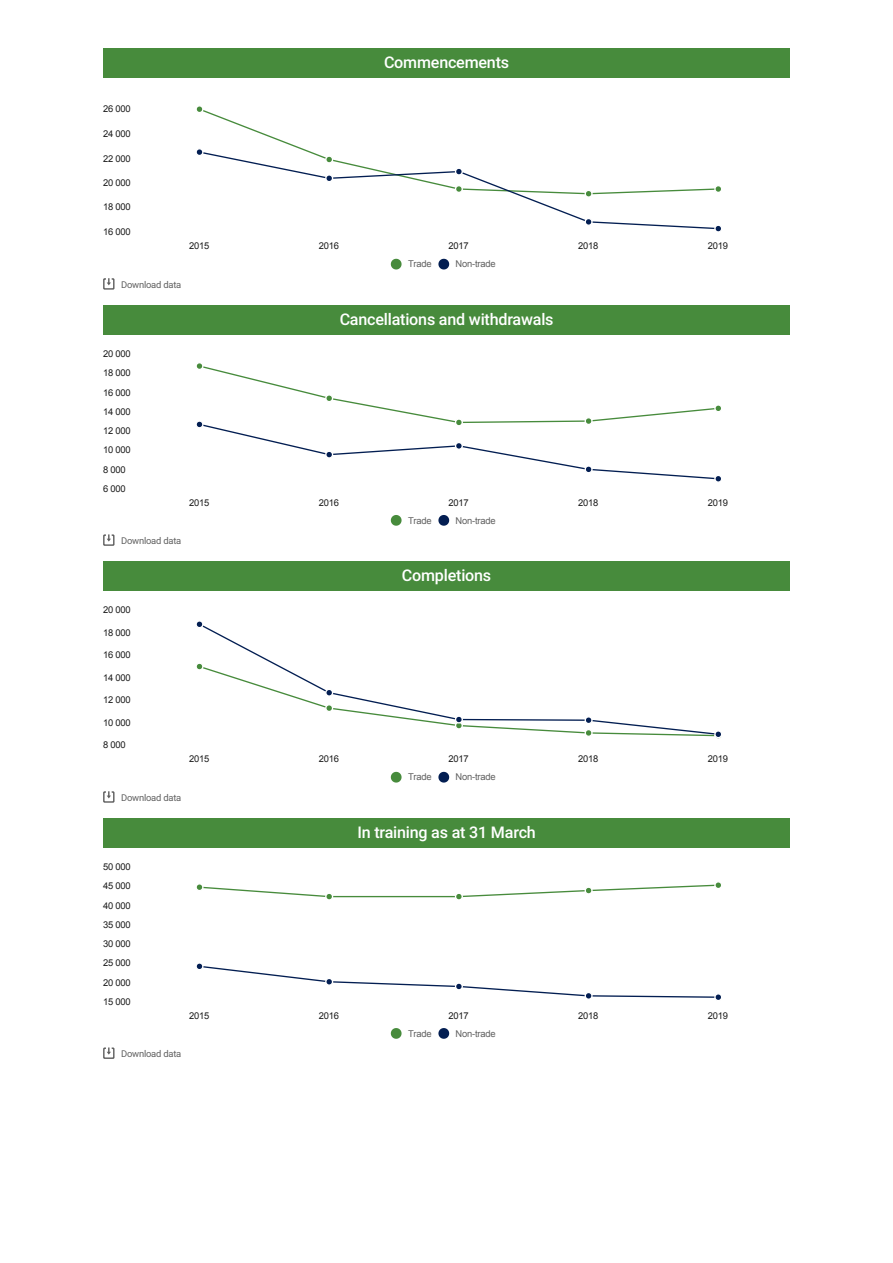
<style>
.page{position:relative;width:893px;height:1263px;background:#fff}
.page>*{position:absolute;margin:0;border:0;box-sizing:border-box;transform-origin:0 0}
.t1{font:500 16.05px "Roboto";letter-spacing:-.01em;color:#fff}
.t2{font:9.45px "Arial";letter-spacing:-.02em;color:#1c1c1c}
.t3{font:9.45px "Arial";letter-spacing:-.02em;color:rgb(28 28 28/.7)}
.t4{font:9.45px "Roboto";letter-spacing:-.02em;color:rgb(28 28 28/.7)}
</style>
<div class="page">
<div style="left:103px;top:48px;width:687px;height:30px;background:#478b3c"></div>
<svg style="left:204px;top:110px;width:95px;height:37px"></svg>
<svg style="left:196px;top:106px;width:8px;height:6px"></svg>
<svg style="left:196px;top:147px;width:525px;height:85px"></svg>
<svg style="left:103px;top:278px;width:12px;height:12px"></svg>
<svg style="left:391px;top:259px;width:11px;height:10px"></svg>
<svg style="left:438px;top:259px;width:11px;height:10px"></svg>
<div style="left:103px;top:305px;width:687px;height:30px;background:#478b3c"></div>
<svg style="left:196px;top:363px;width:525px;height:119px"></svg>
<svg style="left:103px;top:534px;width:12px;height:12px"></svg>
<svg style="left:391px;top:515px;width:11px;height:11px"></svg>
<svg style="left:438px;top:515px;width:11px;height:11px"></svg>
<div style="left:103px;top:561px;width:687px;height:30px;background:#478b3c"></div>
<svg style="left:196px;top:621px;width:8px;height:7px"></svg>
<svg style="left:196px;top:662px;width:525px;height:77px"></svg>
<svg style="left:103px;top:791px;width:12px;height:12px"></svg>
<svg style="left:391px;top:772px;width:11px;height:10px"></svg>
<svg style="left:438px;top:772px;width:11px;height:10px"></svg>
<div style="left:103px;top:818px;width:687px;height:30px;background:#478b3c"></div>
<svg style="left:196px;top:882px;width:525px;height:18px"></svg>
<svg style="left:196px;top:963px;width:525px;height:37px"></svg>
<svg style="left:103px;top:1047px;width:12px;height:12px"></svg>
<svg style="left:391px;top:1028px;width:11px;height:11px"></svg>
<svg style="left:438px;top:1028px;width:11px;height:11px"></svg>
<p class="t1" style="left:384px;top:51px;width:127px">Commencements</p>
<p class="t2" style="left:103px;top:102px;width:29px">26 000</p>
<p class="t2" style="left:103px;top:127px;width:29px">24 000</p>
<p class="t2" style="left:103px;top:152px;width:29px">22 000</p>
<p class="t2" style="left:103px;top:177px;width:29px">20 000</p>
<p class="t2" style="left:103px;top:201px;width:29px">18 000</p>
<p class="t2" style="left:103px;top:225px;width:29px">16 000</p>
<p class="t4" style="left:121px;top:278px;width:62px">Download data</p>
<p class="t2" style="left:189px;top:240px;width:22px">2015</p>
<p class="t2" style="left:319px;top:240px;width:22px">2016</p>
<p class="t2" style="left:448px;top:240px;width:22px">2017</p>
<p class="t2" style="left:578px;top:240px;width:22px">2018</p>
<p class="t2" style="left:708px;top:240px;width:22px">2019</p>
<p class="t3" style="left:408px;top:257px;width:25px">Trade</p>
<p class="t3" style="left:456px;top:257px;width:42px">Non-trade</p>
<p class="t1" style="left:340px;top:308px;width:215px">Cancellations and withdrawals</p>
<p class="t2" style="left:103px;top:347px;width:29px">20 000</p>
<p class="t2" style="left:103px;top:366px;width:29px">18 000</p>
<p class="t2" style="left:103px;top:386px;width:29px">16 000</p>
<p class="t2" style="left:103px;top:405px;width:29px">14 000</p>
<p class="t2" style="left:103px;top:424px;width:29px">12 000</p>
<p class="t2" style="left:103px;top:443px;width:29px">10 000</p>
<p class="t2" style="left:103px;top:463px;width:24px">8 000</p>
<p class="t2" style="left:103px;top:482px;width:24px">6 000</p>
<p class="t4" style="left:121px;top:534px;width:62px">Download data</p>
<p class="t2" style="left:189px;top:496px;width:22px">2015</p>
<p class="t2" style="left:319px;top:496px;width:22px">2016</p>
<p class="t2" style="left:448px;top:496px;width:22px">2017</p>
<p class="t2" style="left:578px;top:496px;width:22px">2018</p>
<p class="t2" style="left:708px;top:496px;width:22px">2019</p>
<p class="t3" style="left:408px;top:514px;width:25px">Trade</p>
<p class="t3" style="left:456px;top:514px;width:42px">Non-trade</p>
<p class="t1" style="left:402px;top:564px;width:91px">Completions</p>
<p class="t2" style="left:103px;top:603px;width:29px">20 000</p>
<p class="t2" style="left:103px;top:626px;width:29px">18 000</p>
<p class="t2" style="left:103px;top:648px;width:29px">16 000</p>
<p class="t2" style="left:103px;top:671px;width:29px">14 000</p>
<p class="t2" style="left:103px;top:694px;width:29px">12 000</p>
<p class="t2" style="left:103px;top:716px;width:29px">10 000</p>
<p class="t2" style="left:103px;top:738px;width:24px">8 000</p>
<p class="t4" style="left:121px;top:791px;width:62px">Download data</p>
<p class="t2" style="left:189px;top:753px;width:22px">2015</p>
<p class="t2" style="left:319px;top:753px;width:22px">2016</p>
<p class="t2" style="left:448px;top:753px;width:22px">2017</p>
<p class="t2" style="left:578px;top:753px;width:22px">2018</p>
<p class="t2" style="left:708px;top:753px;width:22px">2019</p>
<p class="t3" style="left:408px;top:770px;width:25px">Trade</p>
<p class="t3" style="left:456px;top:770px;width:42px">Non-trade</p>
<p class="t1" style="left:357px;top:821px;width:180px">In training as at 31 March</p>
<p class="t2" style="left:103px;top:860px;width:29px">50 000</p>
<p class="t2" style="left:103px;top:879px;width:29px">45 000</p>
<p class="t2" style="left:103px;top:899px;width:29px">40 000</p>
<p class="t2" style="left:103px;top:918px;width:29px">35 000</p>
<p class="t2" style="left:103px;top:937px;width:29px">30 000</p>
<p class="t2" style="left:103px;top:956px;width:29px">25 000</p>
<p class="t2" style="left:103px;top:976px;width:29px">20 000</p>
<p class="t2" style="left:103px;top:995px;width:29px">15 000</p>
<p class="t4" style="left:121px;top:1047px;width:62px">Download data</p>
<p class="t2" style="left:189px;top:1009px;width:22px">2015</p>
<p class="t2" style="left:319px;top:1009px;width:22px">2016</p>
<p class="t2" style="left:448px;top:1009px;width:22px">2017</p>
<p class="t2" style="left:578px;top:1009px;width:22px">2018</p>
<p class="t2" style="left:708px;top:1009px;width:22px">2019</p>
<p class="t3" style="left:408px;top:1027px;width:25px">Trade</p>
<p class="t3" style="left:456px;top:1027px;width:42px">Non-trade</p>
</div>
